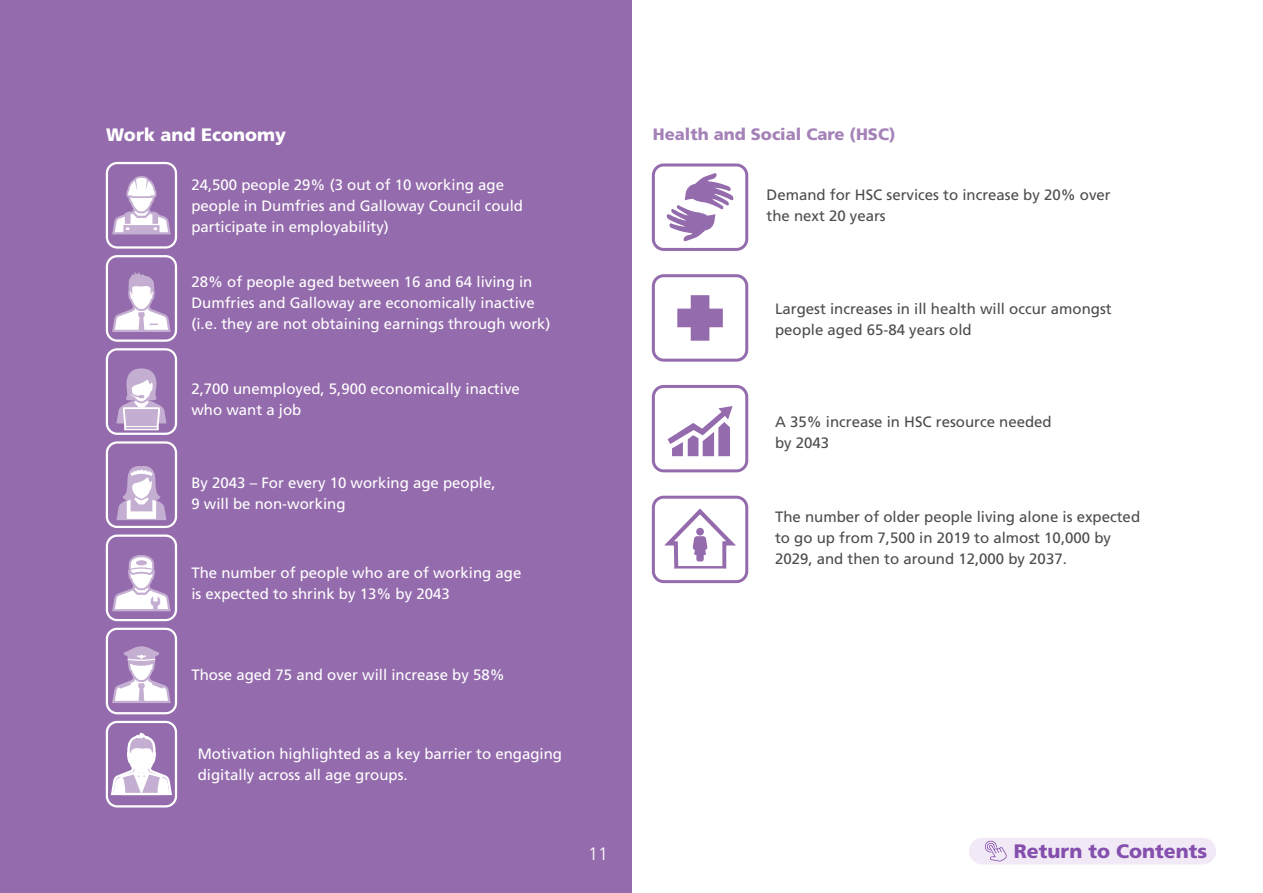
<style>
.page{position:relative;width:1263px;height:893px;background:#fff}
.page>*{position:absolute;margin:0;border:0;box-sizing:border-box;transform-origin:0 0}
.t1{font:900 19.5px "Frutiger LT Pro";color:#854fae}
.Body_Text{font:900 18px "Frutiger LT Pro";color:#fff}
.Heading{font:300 18px "Frutiger LT Pro";color:#fff}
.Subheading{font:900 16.5px "Frutiger LT Pro";color:#a482b8}
.Body_Text-2{font:15px/21px "Frutiger LT Pro";color:#fff}
.Body_Text-3{font:15px/21px "Frutiger LT Pro";color:#4b4c4d}
</style>
<div class="page">
<div style="left:0;top:0;width:631px;height:893px;background:#946bac"></div>
<svg style="left:112px;top:176px;width:59px;height:58px"></svg>
<svg style="left:112px;top:272px;width:59px;height:60px"></svg>
<svg style="left:116px;top:368px;width:50px;height:62px"></svg>
<svg style="left:112px;top:555px;width:59px;height:56px"></svg>
<svg style="left:116px;top:466px;width:50px;height:54px"></svg>
<svg style="left:112px;top:646px;width:59px;height:57px"></svg>
<div style="left:106px;top:162px;width:71px;height:87px;border:2px solid #fff;border-radius:10px"></div>
<div style="left:106px;top:255px;width:71px;height:87px;border:2px solid #fff;border-radius:10px"></div>
<div style="left:106px;top:348px;width:71px;height:87px;border:2px solid #fff;border-radius:10px"></div>
<div style="left:106px;top:441px;width:71px;height:87px;border:2px solid #fff;border-radius:10px"></div>
<div style="left:106px;top:534px;width:71px;height:87px;border:2px solid #fff;border-radius:10px"></div>
<div style="left:106px;top:628px;width:71px;height:86px;border:2px solid #fff;border-radius:10px"></div>
<svg style="left:109px;top:725px;width:64px;height:71px"></svg>
<div style="left:106px;top:721px;width:71px;height:86px;border:2px solid #fff;border-radius:10px"></div>
<div style="left:652px;top:496px;width:96px;height:87px;border:3px solid #946bac;border-radius:10px"></div>
<svg style="left:664px;top:508px;width:72px;height:61px"></svg>
<div style="left:652px;top:274px;width:96px;height:88px;border:3px solid #946bac;border-radius:10px"></div>
<svg style="left:677px;top:295px;width:46px;height:46px"></svg>
<div style="left:652px;top:163px;width:96px;height:88px;border:3px solid #946bac;border-radius:10px"></div>
<svg style="left:666px;top:173px;width:68px;height:69px"></svg>
<div style="left:652px;top:385px;width:96px;height:87px;border:3px solid #946bac;border-radius:10px"></div>
<svg style="left:667px;top:406px;width:66px;height:50px"></svg>
<div style="left:968px;top:837px;width:249px;height:28px;background:#f1eaf6;border-radius:14px"></div>
<div style="left:967px;top:836px;width:251px;height:30px;border:2px solid #fff;border-radius:14px"></div>
<svg style="left:985px;top:841px;width:22px;height:20px"></svg>
<p class="Body_Text" style="left:106px;top:124px;width:181px">Work and Economy</p>
<h2 class="Subheading" style="left:653px;top:124px;width:244px">Health and Social Care (HSC)</h2>
<p class="Body_Text-2" style="left:191px;top:174px;width:333px">24,500 people 29% (3 out of 10 working age people in Dumfries and Galloway Council could participate in employability)</p>
<p class="Body_Text-3" style="left:766px;top:185px;width:346px">Demand for HSC services to increase by 20% over the next 20 years</p>
<p class="Body_Text-2" style="left:191px;top:271px;width:361px">28% of people aged between 16 and 64 living in<br>Dumfries and Galloway are economically inactive (i.e. they are not obtaining earnings through work)</p>
<p class="Body_Text-2" style="left:191px;top:379px;width:330px">2,700 unemployed, 5,900 economically inactive who want a job</p>
<p class="Body_Text-2" style="left:191px;top:473px;width:306px">By 2043 – For every 10 working age people,<br>9 will be non-working</p>
<p class="Body_Text-2" style="left:191px;top:563px;width:332px">The number of people who are of working age is expected to shrink by 13% by 2043</p>
<p class="Body_Text-2" style="left:191px;top:665px;width:315px">Those aged 75 and over will increase by 58%</p>
<p class="Body_Text-2" style="left:198px;top:744px;width:366px">Motivation highlighted as a key barrier to engaging digitally across all age groups.</p>
<p class="Body_Text-3" style="left:775px;top:298px;width:338px">Largest increases in ill health will occur amongst people aged 65-84 years old</p>
<p class="Body_Text-3" style="left:775px;top:411px;width:278px">A 35% increase in HSC resource needed by 2043</p>
<p class="Body_Text-3" style="left:775px;top:506px;width:367px">The number of older people living alone is expected to go up from 7,500 in 2019 to almost 10,000 by<br>2029, and then to around 12,000 by 2037.</p>
<h1 class="Heading" style="left:588px;top:843px;width:22px">11</h1>
<h1 class="t1" style="left:1014px;top:840px;width:195px">Return to Contents</h1>
</div>
